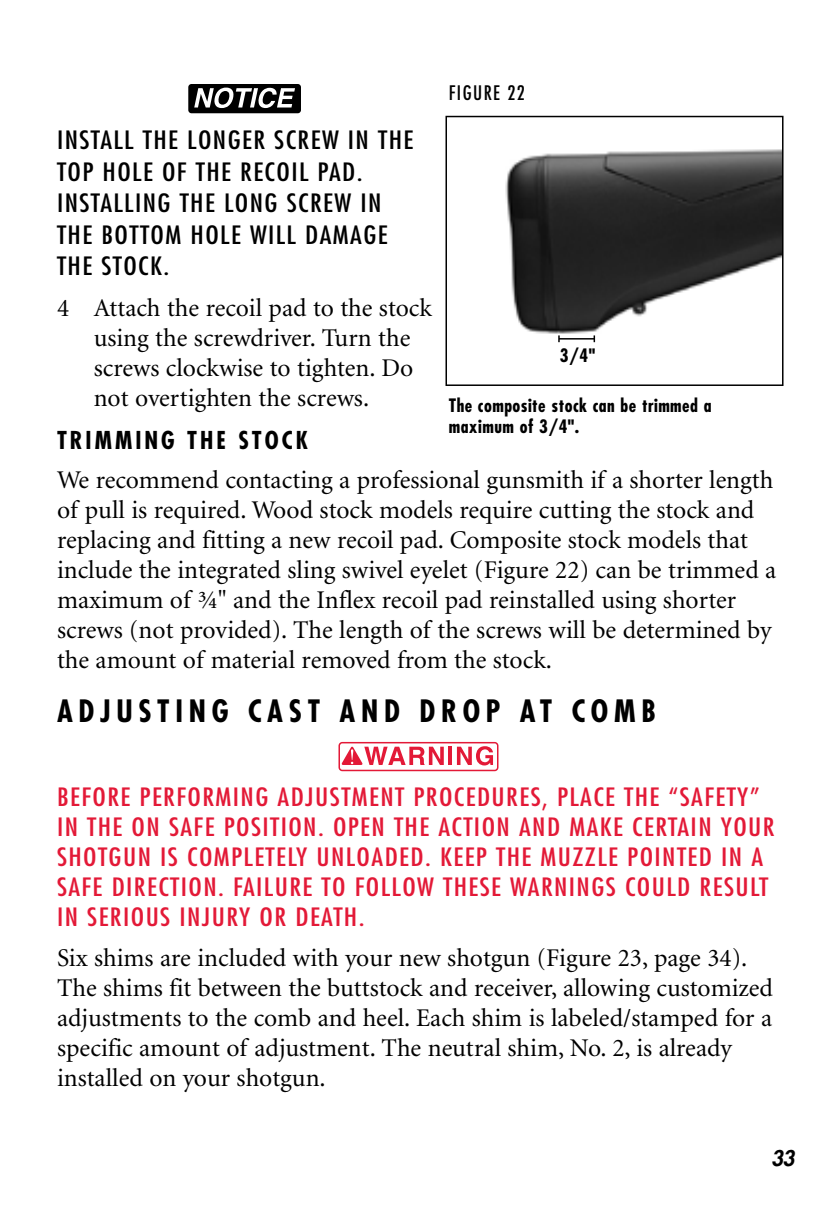
<style>
.page{position:relative;width:837px;height:1215px;background:#fff}
.page>*{position:absolute;margin:0;border:0;box-sizing:border-box;transform-origin:0 0}
.t1{font:700 condensed 30px "Futura";letter-spacing:.19em;color:#000}
.t2{font:25.5px/30px "Minion";color:#000}
.t3{font:condensed 24.6px/30px "Futura";letter-spacing:.05em;color:#e31937;scale:1.15 1}
.t4{font:condensed 24.6px/31.5px "Futura";letter-spacing:.05em;color:#000;scale:1.15 1}
.t5{font:700 condensed 24px "Futura";letter-spacing:.125em;color:#000}
.t6{font:italic 800 21px "Futura";color:#000}
.t7{font:condensed 19.5px "Futura";letter-spacing:.075em;color:#000}
.t8{font:700 condensed 18px/21px "Futura";letter-spacing:.025em;color:#000}
</style>
<div class="page">
<div style="left:188px;top:84px;width:113px;height:29px;background:#000;border-radius:3px"></div>
<svg style="left:194px;top:88px;width:101px;height:20px"></svg>
<svg style="left:338px;top:742px;width:160px;height:29px"></svg>
<img style="left:505px;top:149px;width:276px;height:194px">
<div style="left:446px;top:116px;width:338px;height:270px;border:2px solid #000"></div>
<hr style="left:559px;top:338px;width:35px;height:2px;background:#000">
<svg style="left:558px;top:335px;width:2px;height:7px"></svg>
<p class="t7" style="left:449px;top:81px;width:78px">FIGURE 22</p>
<p class="t4" style="left:57px;top:124px;width:311px">INSTALL THE LONGER SCREW IN THE<br>TOP HOLE OF THE RECOIL PAD.<br>INSTALLING THE LONG SCREW IN<br>THE BOTTOM HOLE WILL DAMAGE<br>THE STOCK.</p>
<p class="t2" style="left:94px;top:294px;width:340px;text-indent:-37px">4 Attach the recoil pad to the stock using the screwdriver. Turn the screws clockwise to tighten. Do not overtighten the screws.</p>
<p class="t5" style="left:57px;top:425px;width:253px">TRIMMING THE STOCK</p>
<p class="t2" style="left:57px;top:466px;width:721px">We recommend contacting a professional gunsmith if a shorter length of pull is required. Wood stock models require cutting the stock and replacing and fitting a new recoil pad. Composite stock models that include the integrated sling swivel eyelet (Figure 22) can be trimmed a maximum of ¾" and the Inflex recoil pad reinstalled using shorter screws (not provided). The length of the screws will be determined by the amount of material removed from the stock.</p>
<p class="t1" style="left:57px;top:691px;width:600px">ADJUSTING CAST AND DROP AT COMB</p>
<p class="t8" style="left:560px;top:345px;width:37px">3/4"</p>
<p class="t8" style="left:449px;top:394px;width:264px">The composite stock can be trimmed a maximum of 3/4".</p>
<p class="t3" style="left:57px;top:781px;width:626px">BEFORE PERFORMING ADJUSTMENT PROCEDURES, PLACE THE “SAFETY” IN THE ON SAFE POSITION. OPEN THE ACTION AND MAKE CERTAIN YOUR SHOTGUN IS COMPLETELY UNLOADED. KEEP THE MUZZLE POINTED IN A SAFE DIRECTION. FAILURE TO FOLLOW THESE WARNINGS COULD RESULT IN SERIOUS INJURY OR DEATH.</p>
<p class="t2" style="left:57px;top:944px;width:717px">Six shims are included with your new shotgun (Figure 23, page 34).<br>The shims fit between the buttstock and receiver, allowing customized adjustments to the comb and heel. Each shim is labeled/stamped for a specific amount of adjustment. The neutral shim, No. 2, is already installed on your shotgun.</p>
<p class="t6" style="left:771px;top:1144px;width:25px">33</p>
</div>
